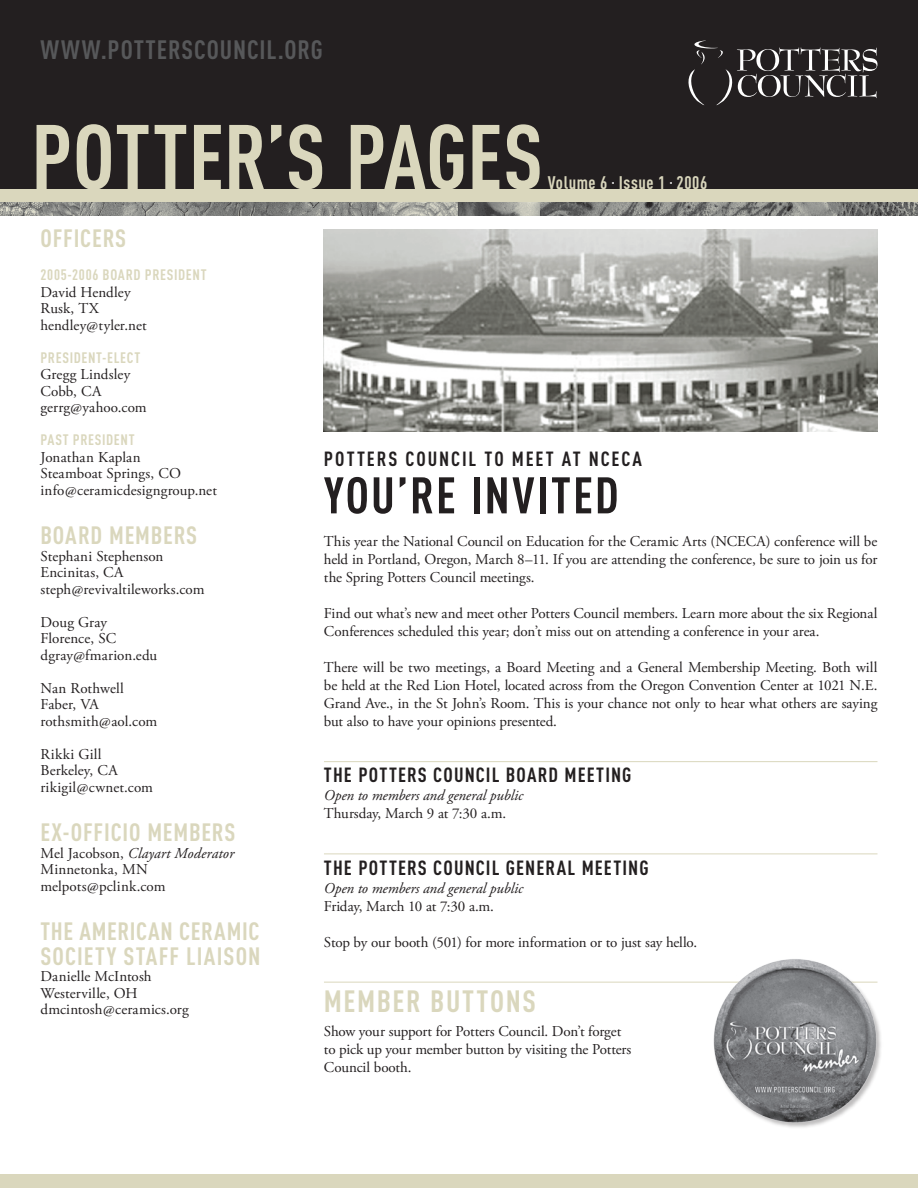
<style>
.page{position:relative;width:918px;height:1188px;background:#fff}
.page>*{position:absolute;margin:0;border:0;box-sizing:border-box;transform-origin:0 0}
.t1{font:700 90px "DIN Cond";letter-spacing:.005em;color:#dad7bd}
.t2{font:700 50.7px "DIN Cond";letter-spacing:.04em;color:#231f20}
.t3{font:700 30.3px "DIN Cond";letter-spacing:.05em;color:#dad7bd}
.t4{font:700 26.25px "DIN Cond";letter-spacing:.035em;color:#57585a}
.t5{font:700 24.75px/24.8px "DIN Cond";letter-spacing:.035em;color:#dad7bd}
.t6{font:700 20.25px "DIN Cond";letter-spacing:.06em;color:#231f20}
.t7{font:700 20.25px "DIN Cond";letter-spacing:.095em;color:#231f20}
.t8{font:700 18px "DIN Cond";letter-spacing:.03em;color:#dad7bd}
.t9{font:15px/16.5px "Adobe Garamond Pro";letter-spacing:-.005em;color:#231f20}
.t10{font:italic 15px "Adobe Garamond Pro";letter-spacing:-.005em;color:#231f20}
.t11{font:700 15px "DIN Cond";letter-spacing:.045em;color:#dad7bd}
.t12{font:15px/16.5px "Adobe Garamond Pro";letter-spacing:.015em;color:#231f20}
.s1{font-style:italic}
</style>
<div class="page">
<div style="left:0;top:1174px;width:918px;height:14px;background:#dad7bd"></div>
<div style="left:0;top:0;width:918px;height:189px;background:#231f20"></div>
<div style="left:0;top:189px;width:918px;height:13px;background:#dad7bd"></div>
<svg style="left:688px;top:40px;width:190px;height:65px"></svg>
<img style="left:540px;top:202px;width:297px;height:14px">
<svg style="left:837px;top:202px;width:81px;height:14px"></svg>
<svg style="left:0;top:202px;width:81px;height:14px"></svg>
<svg style="left:81px;top:202px;width:297px;height:14px;background:#848583"></svg>
<svg style="left:378px;top:202px;width:81px;height:14px"></svg>
<svg style="left:459px;top:202px;width:81px;height:14px"></svg>
<hr style="left:324px;top:761px;width:553px;height:1px;background:#dad7bd">
<hr style="left:324px;top:854px;width:553px;height:1px;background:#dad7bd">
<hr style="left:324px;top:982px;width:553px;height:1px;background:#dad7bd">
<div style="left:713px;top:959px;width:171px;height:171px;background:#231f20;opacity:.3"></div>
<img style="left:712px;top:959px;width:166px;height:164px">
<img style="left:324px;top:230px;width:554px;height:202px">
<h3 class="t4" style="left:40px;top:34px;width:284px">WWW.POTTERSCOUNCIL.ORG</h3>
<h1 class="t1" style="left:31px;top:102px;width:513px">POTTER’S PAGES</h1>
<p class="t8" style="left:548px;top:172px;width:161px">Volume 6 <sup>•</sup> Issue 1 <sup>•</sup> 2006</p>
<h3 class="t5" style="left:40px;top:225px;width:87px">OFFICERS</h3>
<p class="t11" style="left:40px;top:266px;width:168px">2005-2006 BOARD PRESIDENT</p>
<p class="t9" style="left:40px;top:284px;width:108px">David Hendley<br>Rusk, TX hendley@tyler.net</p>
<p class="t11" style="left:40px;top:348px;width:101px">PRESIDENT-ELECT</p>
<p class="t9" style="left:40px;top:367px;width:108px">Gregg Lindsley<br>Cobb, CA gerrg@yahoo.com</p>
<p class="t11" style="left:40px;top:431px;width:96px">PAST PRESIDENT</p>
<p class="t9" style="left:40px;top:449px;width:178px">Jonathan Kaplan<br>Steamboat Springs, CO info@ceramicdesigngroup.net</p>
<h3 class="t5" style="left:40px;top:522px;width:158px">BOARD MEMBERS</h3>
<p class="t9" style="left:40px;top:548px;width:166px">Stephani Stephenson<br>Encinitas, CA steph@revivaltileworks.com</p>
<p class="t9" style="left:40px;top:614px;width:118px">Doug Gray<br>Florence, SC dgray@fmarion.edu</p>
<p class="t9" style="left:40px;top:680px;width:118px">Nan Rothwell<br>Faber, VA rothsmith@aol.com</p>
<p class="t12" style="left:40px;top:746px;width:114px">Rikki Gill<br>Berkeley, CA rikigil@cwnet.com</p>
<h3 class="t5" style="left:40px;top:819px;width:196px">EX-OFFICIO MEMBERS</h3>
<p class="t9" style="left:40px;top:845px;width:195px">Mel Jacobson, <span class="s1">Clayart Moderator<br></span>Minnetonka, MN melpots@pclink.com</p>
<h3 class="t5" style="left:40px;top:918px;width:222px">THE AMERICAN CERAMIC<br>SOCIETY STAFF LIAISON</h3>
<p class="t9" style="left:40px;top:969px;width:150px">Danielle McIntosh<br>Westerville, OH dmcintosh@ceramics.org</p>
<h3 class="t7" style="left:324px;top:446px;width:320px">POTTERS COUNCIL TO MEET AT NCECA</h3>
<h2 class="t2" style="left:324px;top:464px;width:296px">YOU’RE INVITED</h2>
<p class="t9" style="left:324px;top:533px;width:555px;line-height:18px;text-align:justify">This year the National Council on Education for the Ceramic Arts (NCECA) conference will be held in Portland, Oregon, March 8–11. If you are attending the conference, be sure to join us for the Spring Potters Council meetings.</p>
<p class="t9" style="left:324px;top:605px;width:555px;line-height:18px">Find out what’s new and meet other Potters Council members. Learn more about the six Regional<br>Conferences scheduled this year; don’t miss out on attending a conference in your area.</p>
<p class="t9" style="left:324px;top:659px;width:555px;line-height:18px;text-align:justify">There will be two meetings, a Board Meeting and a General Membership Meeting. Both will be held at the Red Lion Hotel, located across from the Oregon Convention Center at 1021 N.E.<br>Grand Ave., in the St John’s Room. This is your chance not only to hear what others are saying but also to have your opinions presented.</p>
<h3 class="t6" style="left:324px;top:763px;width:309px">THE POTTERS COUNCIL BOARD MEETING</h3>
<p class="t10" style="left:324px;top:787px;width:201px">Open to members and general public</p>
<p class="t9" style="left:324px;top:806px;width:184px">Thursday, March 9 at 7:30 a.m.</p>
<h3 class="t6" style="left:324px;top:855px;width:326px">THE POTTERS COUNCIL GENERAL MEETING</h3>
<p class="t10" style="left:324px;top:879px;width:201px">Open to members and general public</p>
<p class="t9" style="left:324px;top:898px;width:172px">Friday, March 10 at 7:30 a.m.</p>
<p class="t9" style="left:324px;top:934px;width:375px">Stop by our booth (501) for more information or to just say hello.</p>
<h3 class="t3" style="left:324px;top:983px;width:213px">MEMBER BUTTONS</h3>
<p class="t9" style="left:324px;top:1023px;width:309px;line-height:18px">Show your support for Potters Council. Don’t forget to pick up your member button by visiting the Potters<br>Council booth.</p>
</div>
